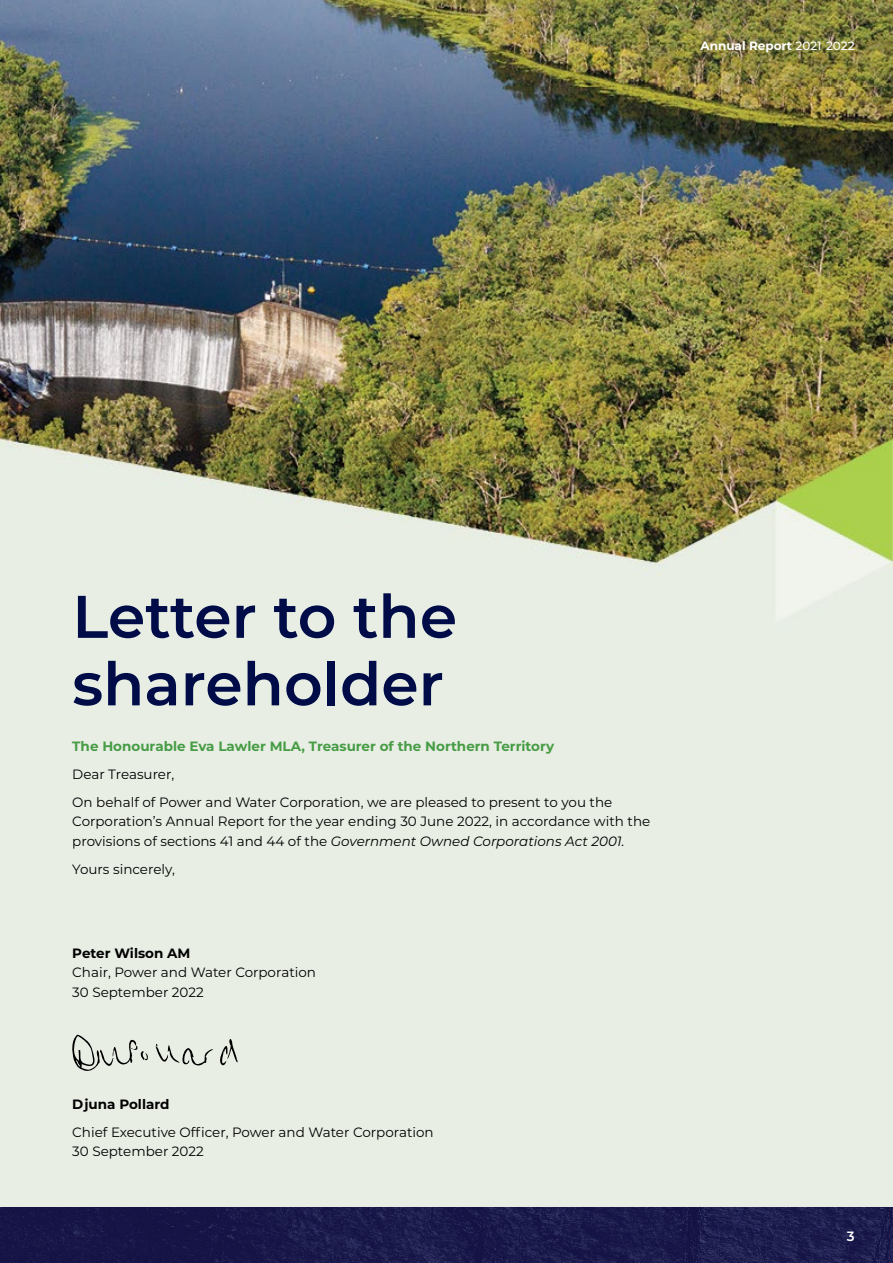
<style>
.page{position:relative;width:893px;height:1263px;background:#fff}
.page>*{position:absolute;margin:0;border:0;box-sizing:border-box;transform-origin:0 0}
.t1{font:600 60px/67.5px "Montserrat";color:#000c48}
.t2{font:13.5px/19.5px "Montserrat";color:#000}
.t3{font:700 13.5px "Montserrat";color:#479c45}
.t4{font:600 13.5px "Montserrat";color:#fff}
.t5{font:700 12px "Montserrat";color:#fff}
.s1{font-weight:500}
.s2{font-style:italic}
.s3{font-weight:700}
</style>
<div class="page">
<img style="left:0;top:0;width:893px;height:1208px">
<svg style="left:155px;top:1035px;width:83px;height:34px;background:#d0d5cc"></svg>
<svg style="left:71px;top:1034px;width:77px;height:39px;background:#c9cec6"></svg>
<svg style="left:0;top:1208px;width:893px;height:55px;background:#1a1a4a"></svg>
<p class="t5" style="left:701px;top:37px;width:156px">Annual Report <span class="s1">2021 2022</span></p>
<h1 class="t1" style="left:72px;top:580px;width:386px">Letter to the shareholder</h1>
<h2 class="t3" style="left:72px;top:736px;width:483px">The Honourable Eva Lawler MLA, Treasurer of the Northern Territory</h2>
<p class="t2" style="left:72px;top:759px;width:542px;line-height:28px">Dear Treasurer,<br>On behalf of Power and Water Corporation, we are pleased to present to you the</p>
<p class="t2" style="left:72px;top:811px;width:580px">Corporation’s Annual Report for the year ending 30 June 2022, in accordance with the provisions of sections 41 and 44 of the <span class="s2">Government Owned Corporations Act 2001.</span></p>
<p class="t2" style="left:72px;top:858px;width:104px">Yours sincerely,</p>
<p class="t2" style="left:72px;top:942px;width:245px"><span class="s3">Peter Wilson AM<br></span>Chair, Power and Water Corporation<br>30 September 2022</p>
<p class="t2" style="left:72px;top:1089px;width:363px;line-height:28px"><span class="s3">Djuna Pollard<br></span>Chief Executive Offcer, Power and Water Corporation</p>
<p class="t2" style="left:72px;top:1141px;width:133px">30 September 2022</p>
<p class="t4" style="left:847px;top:1226px;width:9px">3</p>
</div>
